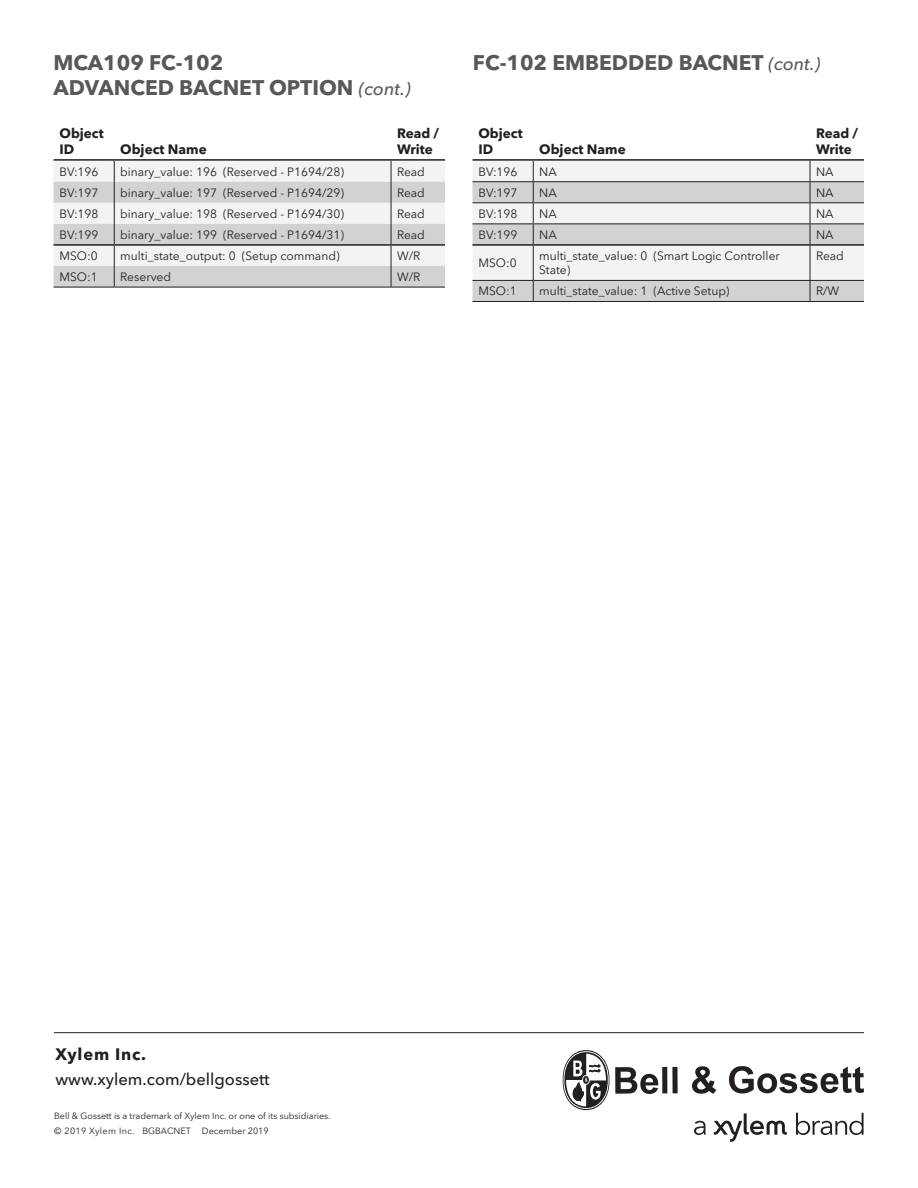
<style>
.page{position:relative;width:918px;height:1188px;background:#fff}
.page>*{position:absolute;margin:0;border:0;box-sizing:border-box;transform-origin:0 0}
.t1{font:700 21px/25.2px "Avenir Next LT Pro";color:#57585a}
.t2{font:500 16.5px "Avenir Next LT Pro";color:#231f20}
.t3{font:700 16.5px "Avenir Next LT Pro";letter-spacing:.05em;color:#231f20}
.t4{font:700 13.5px/16.2px "Avenir Next LT Pro";color:#231f20}
.t5{font:12px/14.4px "Avenir Next LT Pro";color:#231f20}
.t6{font:9px "Avenir Next LT Pro";color:#231f20}
.s1{font-weight:500;font-style:italic;font-size:18px}
</style>
<div class="page">
<hr style="left:54px;top:1032px;width:810px;height:1px;background:#231f20">
<hr style="left:54px;top:159px;width:60px;height:2px;background:#231f20">
<hr style="left:114px;top:159px;width:277px;height:2px;background:#231f20">
<hr style="left:391px;top:159px;width:54px;height:2px;background:#231f20">
<hr style="left:54px;top:287px;width:60px;height:1px;background:#231f20">
<hr style="left:114px;top:287px;width:277px;height:1px;background:#231f20">
<hr style="left:391px;top:287px;width:54px;height:1px;background:#231f20">
<svg style="left:54px;top:160px;width:391px;height:127px"></svg>
<hr style="left:54px;top:244px;width:60px;height:2px;background:#231f20">
<hr style="left:114px;top:244px;width:277px;height:2px;background:#231f20">
<hr style="left:391px;top:244px;width:54px;height:2px;background:#231f20">
<div style="left:473px;top:161px;width:391px;height:20px;background:#f2f3f4"></div>
<svg style="left:472px;top:182px;width:392px;height:119px;fill:#d1d2d4"></svg>
<svg style="left:533px;top:161px;width:1px;height:83px"></svg>
<hr style="left:533px;top:246px;width:1px;height:34px;background:#231f20">
<svg style="left:533px;top:281px;width:1px;height:20px"></svg>
<hr style="left:472px;top:159px;width:61px;height:2px;background:#231f20">
<hr style="left:533px;top:159px;width:277px;height:2px;background:#231f20">
<hr style="left:810px;top:159px;width:54px;height:2px;background:#231f20">
<hr style="left:472px;top:181px;width:61px;height:1px;background:#231f20">
<hr style="left:533px;top:181px;width:277px;height:1px;background:#231f20">
<hr style="left:810px;top:181px;width:54px;height:1px;background:#231f20">
<hr style="left:472px;top:202px;width:61px;height:1px;background:#231f20">
<hr style="left:533px;top:202px;width:277px;height:1px;background:#231f20">
<hr style="left:810px;top:202px;width:54px;height:1px;background:#231f20">
<hr style="left:472px;top:223px;width:61px;height:1px;background:#231f20">
<hr style="left:533px;top:223px;width:277px;height:1px;background:#231f20">
<hr style="left:810px;top:223px;width:54px;height:1px;background:#231f20">
<hr style="left:472px;top:280px;width:61px;height:1px;background:#231f20">
<hr style="left:533px;top:280px;width:277px;height:1px;background:#231f20">
<hr style="left:810px;top:280px;width:54px;height:1px;background:#231f20">
<hr style="left:472px;top:301px;width:61px;height:1px;background:#231f20">
<hr style="left:533px;top:301px;width:277px;height:1px;background:#231f20">
<hr style="left:810px;top:301px;width:54px;height:1px;background:#231f20">
<svg style="left:810px;top:161px;width:1px;height:83px"></svg>
<hr style="left:810px;top:246px;width:1px;height:34px;background:#231f20">
<svg style="left:810px;top:281px;width:1px;height:20px"></svg>
<hr style="left:472px;top:244px;width:61px;height:2px;background:#231f20">
<hr style="left:533px;top:244px;width:277px;height:2px;background:#231f20">
<hr style="left:810px;top:244px;width:54px;height:2px;background:#231f20">
<svg style="left:563px;top:1051px;width:46px;height:58px"></svg>
<svg style="left:692px;top:1066px;width:24px;height:28px"></svg>
<svg style="left:615px;top:1067px;width:63px;height:27px"></svg>
<svg style="left:729px;top:1066px;width:135px;height:28px"></svg>
<svg style="left:694px;top:1121px;width:12px;height:14px"></svg>
<svg style="left:796px;top:1113px;width:68px;height:22px"></svg>
<svg style="left:714px;top:1113px;width:73px;height:29px"></svg>
<p class="t1" style="left:54px;top:50px;width:359px">MCA109 FC-102<br>ADVANCED BACNET OPTION <span class="s1">(cont.)</span></p>
<p class="t1" style="left:473px;top:50px;width:349px">FC-102 EMBEDDED BACNET <span class="s1">(cont.)</span></p>
<p class="t4" style="left:60px;top:125px;width:46px">Object<br>ID</p>
<p class="t4" style="left:397px;top:125px;width:44px">Read /<br>Write</p>
<p class="t4" style="left:816px;top:125px;width:44px">Read /<br>Write</p>
<p class="t4" style="left:478px;top:125px;width:46px">Object<br>ID</p>
<p class="t4" style="left:120px;top:141px;width:88px">Object Name</p>
<p class="t4" style="left:539px;top:141px;width:88px">Object Name</p>
<p class="t5" style="left:60px;top:164px;width:41px">BV:196</p>
<p class="t5" style="left:120px;top:164px;width:225px">binary_value: 196 (Reserved - P1694/28)</p>
<p class="t5" style="left:397px;top:164px;width:29px">Read</p>
<p class="t5" style="left:60px;top:185px;width:41px">BV:197</p>
<p class="t5" style="left:120px;top:185px;width:225px">binary_value: 197 (Reserved - P1694/29)</p>
<p class="t5" style="left:397px;top:185px;width:29px">Read</p>
<p class="t5" style="left:60px;top:206px;width:41px">BV:198</p>
<p class="t5" style="left:120px;top:206px;width:225px">binary_value: 198 (Reserved - P1694/30)</p>
<p class="t5" style="left:397px;top:206px;width:29px">Read</p>
<p class="t5" style="left:60px;top:228px;width:41px">BV:199</p>
<p class="t5" style="left:120px;top:228px;width:225px">binary_value: 199 (Reserved - P1694/31)</p>
<p class="t5" style="left:397px;top:228px;width:29px">Read</p>
<p class="t5" style="left:60px;top:249px;width:40px">MSO:0</p>
<p class="t5" style="left:120px;top:249px;width:221px">multi_state_output: 0 (Setup command)</p>
<p class="t5" style="left:397px;top:249px;width:25px">W/R</p>
<p class="t5" style="left:60px;top:270px;width:40px">MSO:1</p>
<p class="t5" style="left:120px;top:270px;width:52px">Reserved</p>
<p class="t5" style="left:397px;top:270px;width:25px">W/R</p>
<p class="t5" style="left:478px;top:164px;width:41px">BV:196</p>
<p class="t5" style="left:539px;top:164px;width:19px">NA</p>
<p class="t5" style="left:816px;top:164px;width:19px">NA</p>
<p class="t5" style="left:478px;top:185px;width:41px">BV:197</p>
<p class="t5" style="left:539px;top:185px;width:19px">NA</p>
<p class="t5" style="left:816px;top:185px;width:19px">NA</p>
<p class="t5" style="left:478px;top:206px;width:41px">BV:198</p>
<p class="t5" style="left:539px;top:206px;width:19px">NA</p>
<p class="t5" style="left:816px;top:206px;width:19px">NA</p>
<p class="t5" style="left:478px;top:228px;width:41px">BV:199</p>
<p class="t5" style="left:539px;top:228px;width:19px">NA</p>
<p class="t5" style="left:816px;top:228px;width:19px">NA</p>
<p class="t5" style="left:478px;top:256px;width:40px">MSO:0</p>
<p class="t5" style="left:539px;top:249px;width:242px">multi_state_value: 0 (Smart Logic Controller<br>State)</p>
<p class="t5" style="left:816px;top:249px;width:29px">Read</p>
<p class="t5" style="left:478px;top:284px;width:40px">MSO:1</p>
<p class="t5" style="left:539px;top:284px;width:192px">multi_state_value: 1 (Active Setup)</p>
<p class="t5" style="left:816px;top:284px;width:25px">R/W</p>
<p class="t3" style="left:56px;top:1044px;width:92px">Xylem Inc.</p>
<p class="t2" style="left:56px;top:1069px;width:216px">www.xylem.com/bellgossett</p>
<p class="t6" style="left:54px;top:1111px;width:278px">Bell &amp; Gossett is a trademark of Xylem Inc. or one of its subsidiaries.</p>
<p class="t6" style="left:54px;top:1126px;width:216px">© 2019 Xylem Inc. BGBACNET December 2019</p>
</div>
